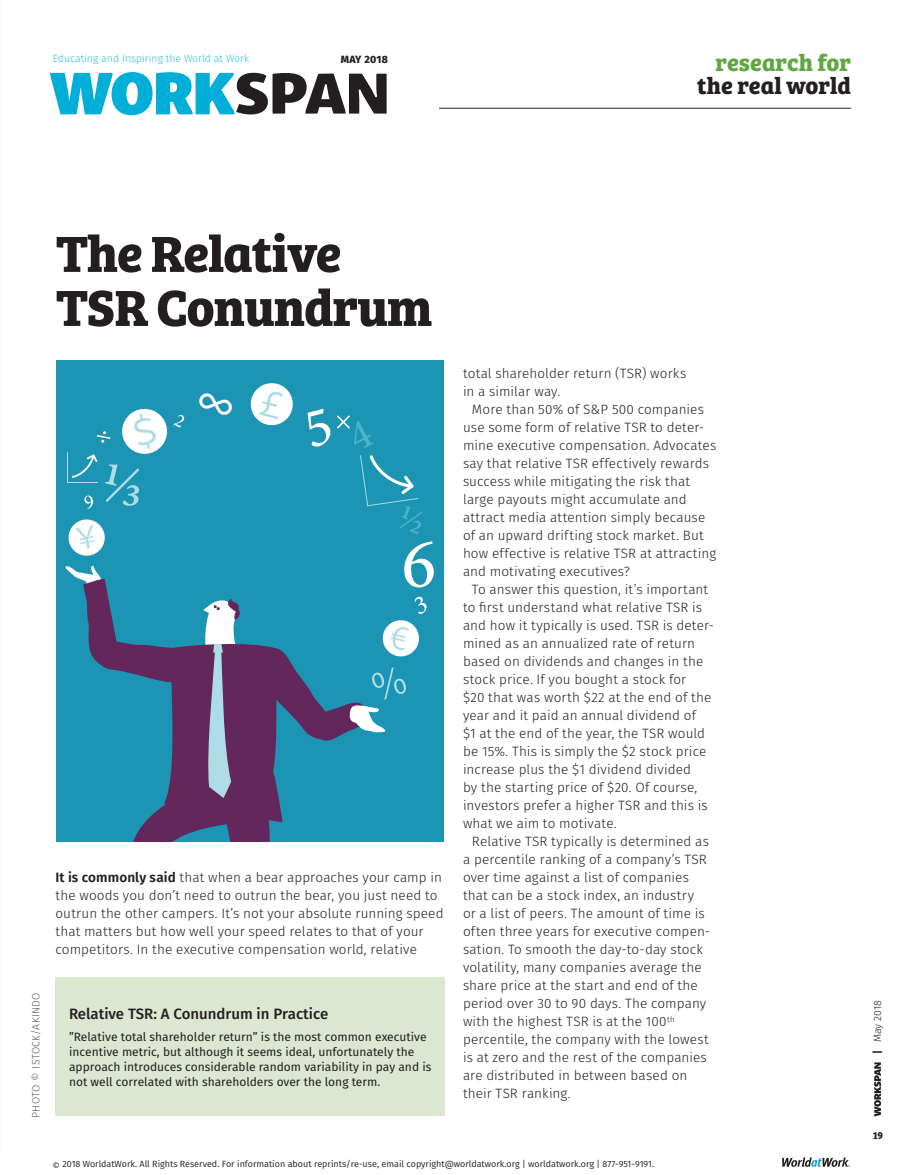
<style>
.page{position:relative;width:905px;height:1175px;background:#fff}
.page>*{position:absolute;margin:0;border:0;box-sizing:border-box;transform-origin:0 0}
.t1{font:700 52.5px/54px "Bree Serif";letter-spacing:-.02em;color:#231f20}
.t2{font:700 24px "Bree Serif";color:#231f20}
.t3{font:700 24px "Bree Serif";color:#60a744}
.t4{font:500 15px "Fira Sans";color:#231f20}
.t5{font:300 13.5px/18px "Fira Sans";letter-spacing:.01em;color:#231f20}
.t6{font:12px/15px "Fira Sans";color:#231f20}
.t7{font:200 10.5px "Fira Sans";color:#00aed7}
.t8{font:300 10.5px "Fira Sans";letter-spacing:.03em;color:#57585a}
.t9{font:300 10.5px "Fira Sans";color:#231f20}
.t10{font:800 10.5px "Fira Sans";letter-spacing:.02em;color:#231f20}
.t11{font:700 10.5px "Bree Serif";color:#231f20}
.t12{font:9px "Fira Sans";color:#231f20}
.s1{font-weight:600}
.s2{font-weight:700}
</style>
<div class="page">
<div style="left:56px;top:977px;width:389px;height:138px;background:#dbe7d1"></div>
<div style="left:56px;top:360px;width:387px;height:481px;background:#1c94b3"></div>
<svg style="left:65px;top:383px;width:369px;height:458px"></svg>
<svg style="left:874px;top:1062px;width:7px;height:54px"></svg>
<hr style="left:55px;top:108px;width:796px;height:1px;background:#231f20">
<div style="left:50px;top:101px;width:388px;height:23px;background:#fff"></div>
<svg style="left:50px;top:72px;width:337px;height:44px"></svg>
<svg style="left:782px;top:1157px;width:67px;height:9px"></svg>
<p class="t7" style="left:53px;top:51px;width:198px">Educating and Inspiring the World at Work</p>
<p class="t10" style="left:341px;top:52px;width:49px">MAY 2018</p>
<h2 class="t3" style="left:715px;top:44px;width:137px">research for</h2>
<h2 class="t2" style="left:697px;top:67px;width:155px">the real world</h2>
<h1 class="t1" style="left:56px;top:223px;width:378px">The Relative<br>TSR Conundrum</h1>
<p class="t8" style="left:29px;top:1117px;width:127px;rotate:-90deg">PHOTO © ISTOCK/AKINDO</p>
<p class="t5" style="left:55px;top:868px;width:389px"><span class="s1">It is commonly said</span> that when a bear approaches your camp in the woods you don’t need to outrun the bear, you just need to outrun the other campers. It’s not your absolute running speed that matters but how well your speed relates to that of your competitors. In the executive compensation world, relative</p>
<p class="t4" style="left:69px;top:1003px;width:261px">Relative TSR: A Conundrum in Practice</p>
<p class="t6" style="left:69px;top:1028px;width:364px">”Relative total shareholder return” is the most common executive incentive metric, but although it seems ideal, unfortunately the approach introduces considerable random variability in pay and is not well correlated with shareholders over the long term.</p>
<p class="t5" style="left:463px;top:364px;width:225px">total shareholder return (TSR) works in a similar way.</p>
<p class="t5" style="left:463px;top:400px;width:255px;text-indent:9px">More than 50% of S&amp;P 500 companies use some form of relative TSR to deter&shy;mine executive compensation. Advocates say that relative TSR effectively rewards success while mitigating the risk that large payouts might accumulate and attract media attention simply because of an upward drifting stock market. But how effective is relative TSR at attracting and motivating executives?</p>
<p class="t5" style="left:463px;top:580px;width:252px;text-indent:9px">To answer this question, it’s important to first understand what relative TSR is and how it typically is used. TSR is deter&shy;mined as an annualized rate of return based on dividends and changes in the stock price. If you bought a stock for<br>$20 that was worth $22 at the end of the year and it paid an annual dividend of<br>$1 at the end of the year, the TSR would be 15%. This is simply the $2 stock price increase plus the $1 dividend divided<br>by the starting price of $20. Of course, investors prefer a higher TSR and this is what we aim to motivate.</p>
<p class="t5" style="left:463px;top:832px;width:249px;text-indent:9px">Relative TSR typically is determined as a percentile ranking of a company’s TSR over time against a list of companies that can be a stock index, an industry<br>or a list of peers. The amount of time is often three years for executive compen&shy;sation. To smooth the day-to-day stock volatility, many companies average the share price at the start and end of the period over 30 to 90 days. The company with the highest TSR is at the 100<sup>th </sup>percentile, the company with the lowest is at zero and the rest of the companies are distributed in between based on their TSR ranking.</p>
<p class="t12" style="left:53px;top:1157px;width:603px">© 2018 WorldatWork. All Rights Reserved. For information about reprints/re-use, email copyright@worldatwork.org | worldatwork.org | 877-951-9191.</p>
<p class="t9" style="left:870px;top:1054px;width:56px;rotate:-90deg"><span class="s2">|</span> May 2018</p>
<p class="t11" style="left:872px;top:1127px;width:12px">19</p>
</div>
